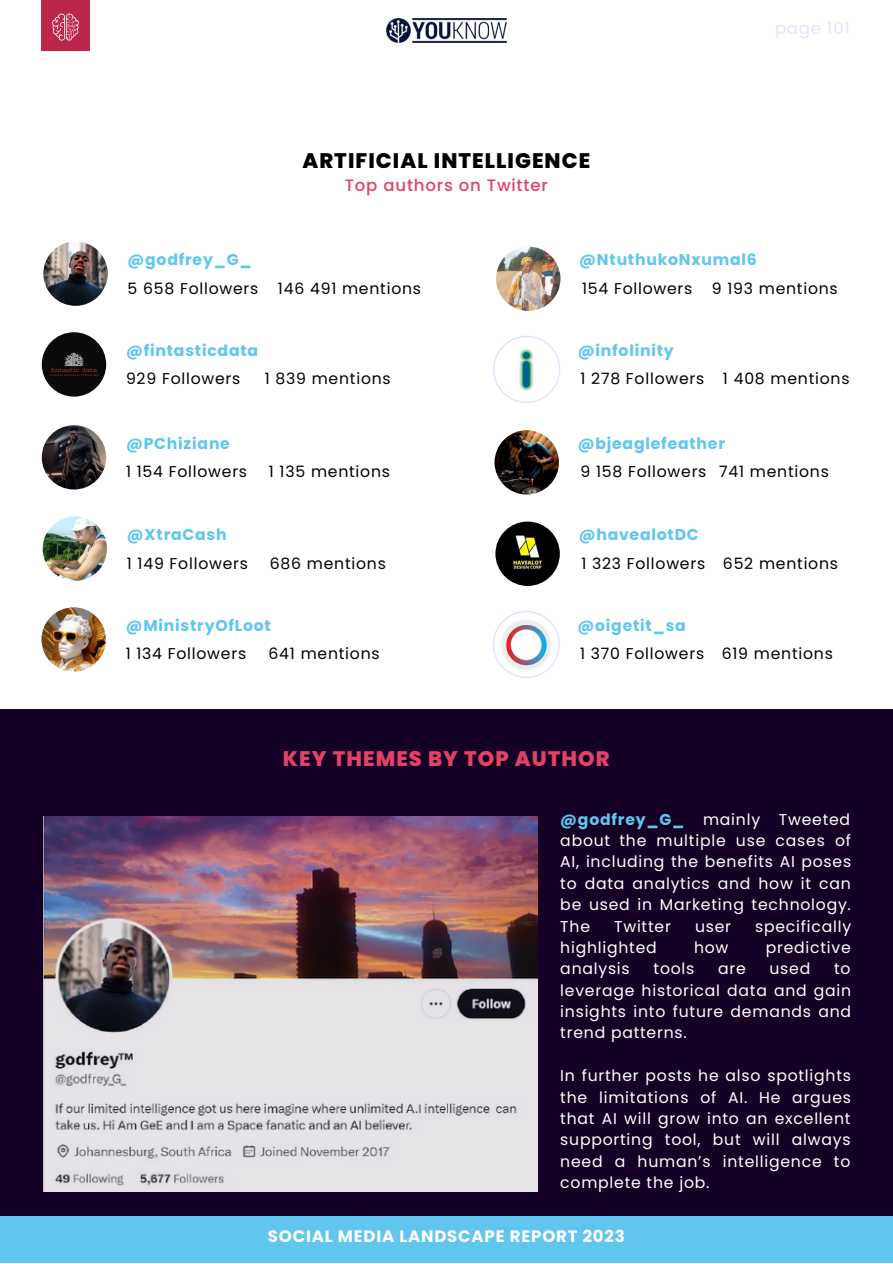
<style>
.page{position:relative;width:893px;height:1264px;background:#fff}
.page>*{position:absolute;margin:0;border:0;box-sizing:border-box;transform-origin:0 0}
.t1{font:800 21px "Poppins";letter-spacing:.05em;color:#000}
.t2{font:800 21px "Poppins";letter-spacing:.05em;color:#e24266}
.t3{font:700 16.5px "Poppins";letter-spacing:.05em;color:#fff}
.t4{font:500 16.5px "Poppins";letter-spacing:.05em;color:#e24266}
.t5{font:16.5px "Poppins";letter-spacing:.05em;color:#e4e5fb}
.t6{font:15.6px/21.3px "Poppins";letter-spacing:.05em;color:#fff;text-align:justify}
.t7{font:15.6px "Poppins";letter-spacing:.05em;color:#000}
.t8{font:700 15.6px "Poppins";letter-spacing:.05em;color:#61c6ef}
.s1{font-weight:700;color:#61c6ef}
</style>
<div class="page">
<div style="left:0;top:709px;width:892px;height:553px;background:#140125"></div>
<div style="left:0;top:1216px;width:892px;height:46px;background:#61c6ef"></div>
<div style="left:42px;top:0;width:48px;height:51px;background:#bc2649"></div>
<svg style="left:52px;top:14px;width:27px;height:27px"></svg>
<img style="left:43px;top:241px;width:65px;height:65px;border-radius:50%">
<img style="left:496px;top:246px;width:64px;height:65px;border-radius:50%">
<img style="left:42px;top:332px;width:64px;height:64px;border-radius:50%">
<svg style="left:493px;top:336px;width:67px;height:67px"></svg>
<img style="left:494px;top:337px;width:65px;height:64px;border-radius:50%">
<img style="left:42px;top:425px;width:64px;height:64px;border-radius:50%">
<img style="left:494px;top:430px;width:65px;height:64px;border-radius:50%">
<img style="left:43px;top:516px;width:64px;height:65px;border-radius:50%">
<img style="left:495px;top:521px;width:64px;height:65px;border-radius:50%">
<img style="left:41px;top:607px;width:65px;height:64px;border-radius:50%">
<svg style="left:492px;top:611px;width:68px;height:67px"></svg>
<img style="left:494px;top:612px;width:64px;height:64px;border-radius:50%">
<img style="left:43px;top:816px;width:494px;height:375px">
<img style="left:387px;top:18px;width:119px;height:25px">
<p class="t1" style="left:302px;top:146px;width:289px">ARTIFICIAL INTELLIGENCE</p>
<p class="t4" style="left:345px;top:174px;width:205px">Top authors on Twitter</p>
<p class="t5" style="left:775px;top:17px;width:76px">page 101</p>
<p class="t8" style="left:127px;top:248px;width:126px">@godfrey_G_</p>
<p class="t7" style="left:127px;top:277px;width:132px">5 658 Followers</p>
<p class="t7" style="left:278px;top:277px;width:145px">146 491 mentions</p>
<p class="t7" style="left:711px;top:277px;width:127px">9 193 mentions</p>
<p class="t8" style="left:579px;top:248px;width:179px">@NtuthukoNxumal6</p>
<p class="t7" style="left:582px;top:277px;width:112px">154 Followers</p>
<p class="t8" style="left:126px;top:339px;width:134px">@fintasticdata</p>
<p class="t7" style="left:126px;top:368px;width:116px">929 Followers</p>
<p class="t7" style="left:265px;top:368px;width:127px">1 839 mentions</p>
<p class="t7" style="left:723px;top:368px;width:128px">1 408 mentions</p>
<p class="t8" style="left:577px;top:339px;width:98px">@infolinity</p>
<p class="t7" style="left:580px;top:368px;width:125px">1 278 Followers</p>
<p class="t8" style="left:126px;top:432px;width:105px">@PChiziane</p>
<p class="t7" style="left:126px;top:461px;width:123px">1 154 Followers</p>
<p class="t7" style="left:269px;top:461px;width:123px">1 135 mentions</p>
<p class="t7" style="left:719px;top:461px;width:111px">741 mentions</p>
<p class="t8" style="left:577px;top:432px;width:149px">@bjeaglefeather</p>
<p class="t7" style="left:580px;top:461px;width:127px">9 158 Followers</p>
<p class="t8" style="left:127px;top:523px;width:101px">@XtraCash</p>
<p class="t7" style="left:127px;top:552px;width:123px">1 149 Followers</p>
<p class="t7" style="left:270px;top:552px;width:117px">686 mentions</p>
<p class="t8" style="left:126px;top:614px;width:147px">@MinistryOfLoot</p>
<p class="t7" style="left:126px;top:643px;width:122px">1 134 Followers</p>
<p class="t7" style="left:268px;top:643px;width:113px">641 mentions</p>
<p class="t8" style="left:578px;top:523px;width:122px">@havealotDC</p>
<p class="t7" style="left:581px;top:552px;width:125px">1 323 Followers</p>
<p class="t7" style="left:723px;top:552px;width:117px">652 mentions</p>
<p class="t8" style="left:577px;top:614px;width:110px">@oigetit_sa</p>
<p class="t7" style="left:580px;top:643px;width:125px">1 370 Followers</p>
<p class="t7" style="left:721px;top:643px;width:113px">619 mentions</p>
<p class="t2" style="left:283px;top:743px;width:328px">KEY THEMES BY TOP AUTHOR</p>
<p class="t6" style="left:560px;top:808px;width:292px"><span class="s1">@godfrey_G_</span> mainly Tweeted about the multiple use cases of AI, including the benefits AI poses to data analytics and how it can be used in Marketing technology.<br>The</p>
<p class="t6" style="left:614px;top:915px;width:58px">Twitter</p>
<p class="t6" style="left:695px;top:915px;width:38px">user</p>
<p class="t6" style="left:755px;top:915px;width:97px">specifically</p>
<p class="t6" style="left:560px;top:936px;width:98px">highlighted</p>
<p class="t6" style="left:694px;top:936px;width:36px">how</p>
<p class="t6" style="left:765px;top:936px;width:87px">predictive</p>
<p class="t6" style="left:560px;top:958px;width:71px">analysis</p>
<p class="t6" style="left:653px;top:958px;width:42px">tools</p>
<p class="t6" style="left:718px;top:958px;width:29px">are</p>
<p class="t6" style="left:769px;top:958px;width:42px">used</p>
<p class="t6" style="left:560px;top:958px;width:292px;text-indent:274px">to leverage historical data and gain insights into future demands and trend patterns.</p>
<p class="t6" style="left:560px;top:1065px;width:292px">In further posts he also spotlights the limitations of AI. He argues that AI will grow into an excellent supporting tool, but will always need a human’s intelligence to complete the job.</p>
<p class="t3" style="left:268px;top:1224px;width:358px">SOCIAL MEDIA LANDSCAPE REPORT 2023</p>
</div>
